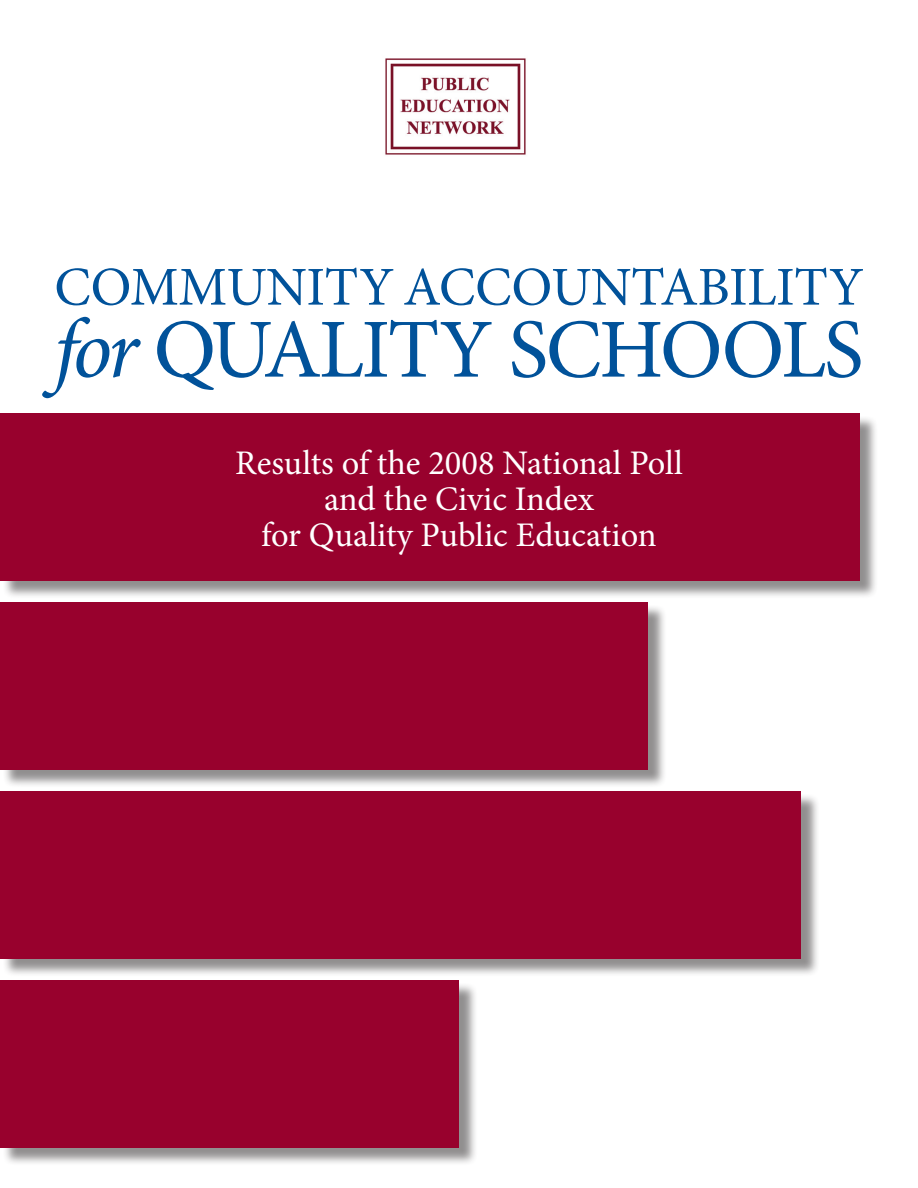
<style>
.page{position:relative;width:918px;height:1188px;background:#fff}
.page>*{position:absolute;margin:0;border:0;box-sizing:border-box;transform-origin:0 0}
.t1{font:84px "Minion Pro";letter-spacing:-.03em;color:#01529a}
.t2{font:54.75px "Minion Pro";letter-spacing:-.01em;color:#01529a}
.t3{font:34.5px/36px "Minion Pro";color:#fff;text-align:center}
.s1{font-style:italic}
</style>
<div class="page">
<div style="left:2px;top:415px;width:882px;height:191px;background:#231f20;opacity:.5"></div>
<div style="left:0;top:413px;width:860px;height:168px;background:#98012d"></div>
<img style="left:385px;top:58px;width:141px;height:97px">
<div style="left:2px;top:604px;width:671px;height:191px;background:#231f20;opacity:.5"></div>
<div style="left:0;top:602px;width:648px;height:168px;background:#98012d"></div>
<div style="left:2px;top:793px;width:824px;height:191px;background:#231f20;opacity:.5"></div>
<div style="left:0;top:791px;width:801px;height:168px;background:#98012d"></div>
<div style="left:2px;top:982px;width:482px;height:191px;background:#231f20;opacity:.5"></div>
<div style="left:0;top:980px;width:459px;height:168px;background:#98012d"></div>
<h2 class="t2" style="left:54px;top:250px;width:811px">Community Accountability</h2>
<h1 class="t1" style="left:54px;top:294px;width:802px"><span class="s1">for</span> Quality Schools</h1>
<p class="t3" style="left:235px;top:445px;width:449px">Results of the 2008 National Poll and the Civic Index<br>for Quality Public Education</p>
</div>
